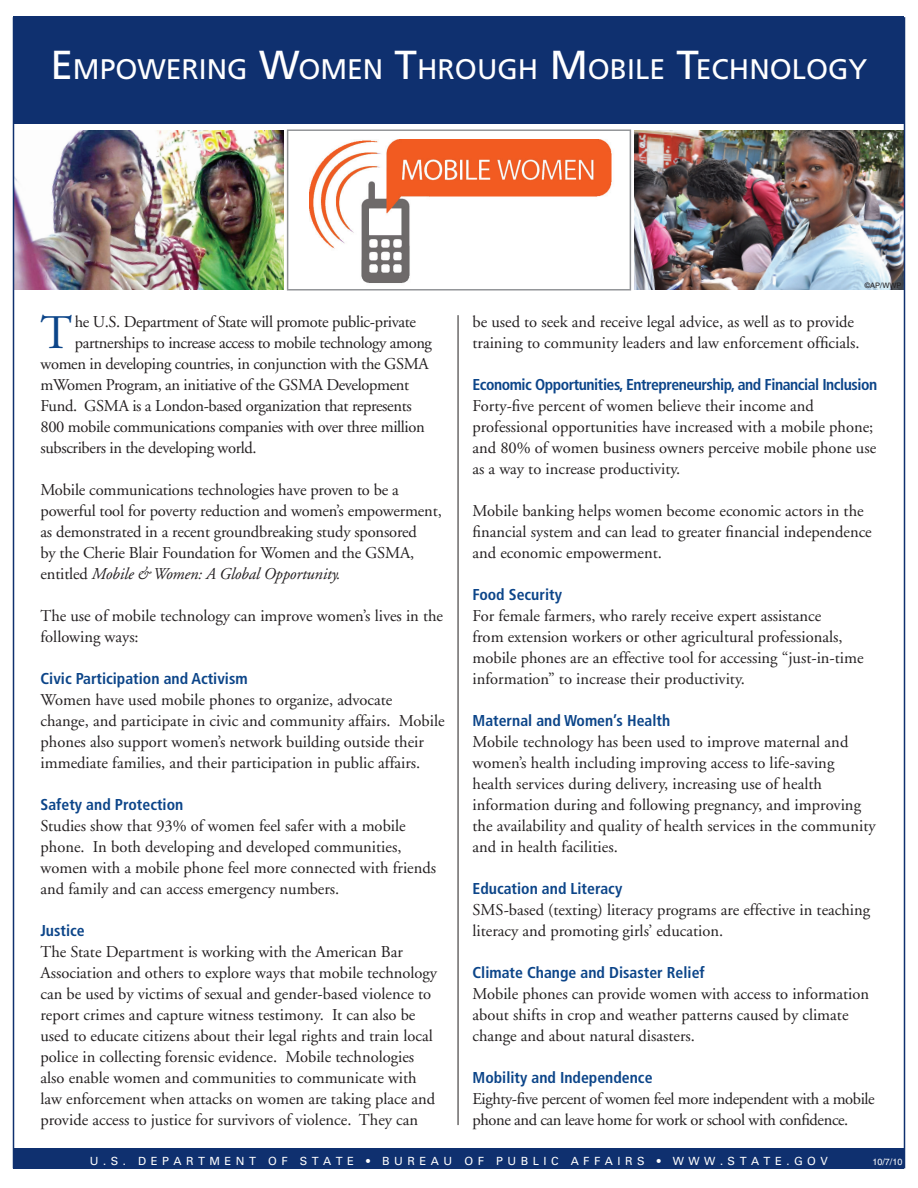
<style>
.page{position:relative;width:918px;height:1188px;background:#fff}
.page>*{position:absolute;margin:0;border:0;box-sizing:border-box;transform-origin:0 0}
.t1{font:48.15px "Adobe Garamond";color:#0c4589}
.t2{font:28.35px "Frutiger LT Std";color:#fff}
.t3{font:16.5px/21px "Adobe Garamond";color:#231f20}
.t4{font:16.5px "Adobe Garamond";letter-spacing:-.02em;color:#231f20}
.t5{font:16.5px/21px "Adobe Garamond";letter-spacing:-.025em;color:#231f20}
.t6{font:700 condensed 15.75px "Frutiger LT Std";color:#0c4589}
.t7{font:700 condensed 15.75px "Frutiger LT Std";letter-spacing:-.03em;color:#0c4589}
.t8{font:11.25px "Univers";letter-spacing:.4em;color:#fff}
.t9{font:9px "Helvetica";color:#fff}
.t10{font:7.5px "Helvetica";color:#231f20}
.s1{font-size:40.5px}
.s2{font-style:italic}
</style>
<div class="page">
<img style="left:634px;top:130px;width:268px;height:160px">
<img style="left:16px;top:130px;width:268px;height:160px">
<div style="left:14px;top:1149px;width:890px;height:20px;background:#0f306f"></div>
<img style="left:309px;top:139px;width:303px;height:144px">
<div style="left:287px;top:129px;width:344px;height:162px;border:2px solid #939598"></div>
<hr style="left:458px;top:315px;width:1px;height:810px;background:#231f20">
<div style="left:14px;top:16px;width:890px;height:108px;background:#0f306f"></div>
<h2 class="t2" style="left:50px;top:52px;width:819px"><span class="s1">E</span>MPOWERING <span class="s1">W</span>OMEN <span class="s1">T</span>HROUGH <span class="s1">M</span> OBILE <span class="s1">T</span>ECHNOLOGY</h2>
<h1 class="t1" style="left:40px;top:307px;width:33px">T</h1>
<p class="t4" style="left:75px;top:313px;width:343px">he U.S. Department of State will promote public-private</p>
<p class="t4" style="left:75px;top:334px;width:359px">partnerships to increase access to mobile technology among</p>
<p class="t4" style="left:40px;top:355px;width:390px">women in developing countries, in conjunction with the GSMA</p>
<p class="t4" style="left:40px;top:376px;width:370px">mWomen Program, an initiative of the GSMA Development</p>
<p class="t4" style="left:40px;top:397px;width:373px">Fund. GSMA is a London-based organization that represents</p>
<p class="t4" style="left:40px;top:418px;width:386px">800 mobile communications companies with over three million</p>
<p class="t4" style="left:40px;top:439px;width:218px">subscribers in the developing world.</p>
<p class="t3" style="left:40px;top:480px;width:403px">Mobile communications technologies have proven to be a powerful tool for poverty reduction and women’s empowerment, as demonstrated in a recent groundbreaking study sponsored<br>by the Cherie Blair Foundation for Women and the GSMA, entitled <span class="s2">Mobile &amp; Women: A Global Opportunity.</span></p>
<p class="t3" style="left:40px;top:606px;width:404px">The use of mobile technology can improve women’s lives in the following ways:</p>
<p class="t6" style="left:40px;top:669px;width:209px">Civic Participation and Activism</p>
<p class="t3" style="left:40px;top:690px;width:406px">Women have used mobile phones to organize, advocate change, and participate in civic and community affairs. Mobile phones also support women’s network building outside their immediate families, and their participation in public affairs.</p>
<p class="t6" style="left:40px;top:795px;width:144px">Safety and Protection</p>
<p class="t3" style="left:40px;top:816px;width:397px">Studies show that 93% of women feel safer with a mobile phone. In both developing and developed communities, women with a mobile phone feel more connected with friends and family and can access emergency numbers.</p>
<p class="t6" style="left:40px;top:921px;width:46px">Justice</p>
<p class="t3" style="left:40px;top:942px;width:398px">The State Department is working with the American Bar Association and others to explore ways that mobile technology can be used by victims of sexual and gender-based violence to report crimes and capture witness testimony. It can also be used to educate citizens about their legal rights and train local police in collecting forensic evidence. Mobile technologies also enable women and communities to communicate with law enforcement when attacks on women are taking place and provide access to justice for survivors of violence. They can</p>
<p class="t10" style="left:865px;top:281px;width:38px">©AP/WWP</p>
<p class="t3" style="left:473px;top:312px;width:389px">be used to seek and receive legal advice, as well as to provide training to community leaders and law enforcement officials.</p>
<p class="t7" style="left:472px;top:375px;width:406px">Economic Opportunities, Entrepreneurship, and Financial Inclusion</p>
<p class="t3" style="left:472px;top:396px;width:405px">Forty-five percent of women believe their income and professional opportunities have increased with a mobile phone; and 80% of women business owners perceive mobile phone use as a way to increase productivity.</p>
<p class="t3" style="left:472px;top:501px;width:401px">Mobile banking helps women become economic actors in the financial system and can lead to greater financial independence and economic empowerment.</p>
<p class="t6" style="left:472px;top:585px;width:91px">Food Security</p>
<p class="t3" style="left:472px;top:606px;width:393px">For female farmers, who rarely receive expert assistance<br>from extension workers or other agricultural professionals, mobile phones are an effective tool for accessing “just-in-time information” to increase their productivity.</p>
<p class="t6" style="left:472px;top:711px;width:199px">Maternal and Women’s Health</p>
<p class="t3" style="left:472px;top:732px;width:405px">Mobile technology has been used to improve maternal and women’s health including improving access to life-saving health services during delivery, increasing use of health information during and following pregnancy, and improving the availability and quality of health services in the community and in health facilities.</p>
<p class="t6" style="left:472px;top:879px;width:151px">Education and Literacy</p>
<p class="t3" style="left:472px;top:900px;width:399px">SMS-based (texting) literacy programs are effective in teaching literacy and promoting girls’ education.</p>
<p class="t6" style="left:472px;top:963px;width:234px">Climate Change and Disaster Relief</p>
<p class="t3" style="left:472px;top:984px;width:398px">Mobile phones can provide women with access to information about shifts in crop and weather patterns caused by climate change and about natural disasters.</p>
<p class="t6" style="left:472px;top:1068px;width:182px">Mobility and Independence</p>
<p class="t5" style="left:472px;top:1089px;width:404px">Eighty-five percent of women feel more independent with a mobile phone and can leave home for work or school with confidence.</p>
<p class="t8" style="left:90px;top:1154px;width:362px">U.S. DEPARTMENT OF STATE • BU REAU</p>
<p class="t8" style="left:464px;top:1154px;width:43px">OF PUB</p>
<p class="t8" style="left:533px;top:1154px;width:297px">LIC AFFAIRS • WWW.S TATE.GOV</p>
<p class="t9" style="left:872px;top:1157px;width:32px">10/7/10</p>
</div>
